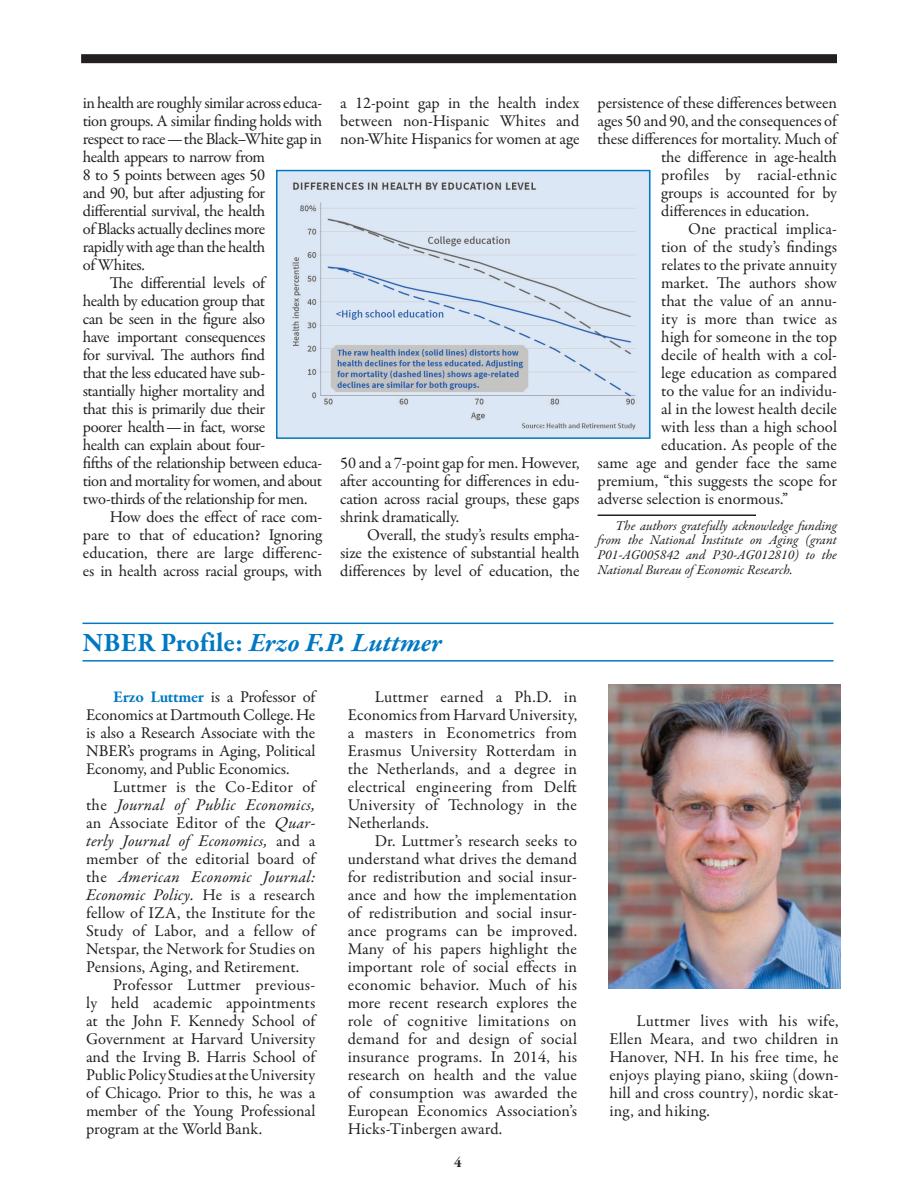
<style>
.page{position:relative;width:918px;height:1188px;background:#fff}
.page>*{position:absolute;margin:0;border:0;box-sizing:border-box;transform-origin:0 0}
.t1{font:italic 700 27px "Garamond Premr Pro";color:#0079c2}
.t2{font:16.5px/18px "Garamond Premr Pro";letter-spacing:-.01em;color:#231f20;text-align:justify}
.t3{font:16.5px "Garamond Premr Pro";letter-spacing:-.03em;color:#231f20}
.t4{font:italic 16.5px "Garamond Premr Pro";letter-spacing:.015em;color:#231f20}
.t5{font:16.5px "Garamond Premr Pro";letter-spacing:.01em;color:#231f20}
.t6{font:16.5px "Garamond Premr Pro";letter-spacing:.015em;color:#231f20}
.t7{font:16.5px "Garamond Premr Pro";letter-spacing:.02em;color:#231f20}
.t8{font:700 15px "Garamond Premr Pro";color:#231f20}
.t9{font:italic 13.5px/15px "Garamond Premr Pro";color:#231f20;text-align:justify}
.s1{font-style:normal}
.s2{font-weight:700;color:#0079c2}
.s3{font-style:italic}
</style>
<div class="page">
<div style="left:81px;top:54px;width:756px;height:9px;background:#231f20"></div>
<hr style="left:82px;top:623px;width:751px;height:1px;background:#007ac2">
<hr style="left:82px;top:660px;width:751px;height:2px;background:#007ac2">
<img style="left:608px;top:684px;width:232px;height:304px">
<hr style="left:598px;top:514px;width:158px;height:2px;background:#231f20">
<img style="left:279px;top:171px;width:372px;height:267px">
<div style="left:276px;top:170px;width:374px;height:269px;border:2px solid #0079c2"></div>
<p class="t3" style="left:83px;top:93px;width:241px">in health are roughly similar across educa-</p>
<p class="t2" style="left:83px;top:112px;width:241px">tion groups. A similar finding holds with</p>
<p class="t2" style="left:83px;top:130px;width:241px">respect to race—the Black–White gap in</p>
<p class="t3" style="left:83px;top:147px;width:184px">health appears to narrow from</p>
<p class="t2" style="left:83px;top:166px;width:184px">8 to 5 points between ages 50</p>
<p class="t3" style="left:83px;top:183px;width:184px">and 90, but after adjusting for</p>
<p class="t3" style="left:83px;top:201px;width:184px">differential survival, the health</p>
<p class="t2" style="left:83px;top:220px;width:184px">of Blacks actually declines more</p>
<p class="t2" style="left:83px;top:238px;width:184px">rapidly with age than the health</p>
<p class="t2" style="left:83px;top:256px;width:64px">of Whites.</p>
<p class="t2" style="left:110px;top:274px;width:157px">The differential levels of</p>
<p class="t3" style="left:83px;top:291px;width:184px">health by education group that</p>
<p class="t2" style="left:83px;top:310px;width:184px">can be seen in the figure also</p>
<p class="t2" style="left:83px;top:328px;width:184px">have important consequences</p>
<p class="t3" style="left:83px;top:345px;width:184px">for survival. The authors find</p>
<p class="t3" style="left:83px;top:363px;width:184px">that the less educated have sub-</p>
<p class="t2" style="left:83px;top:382px;width:184px">stantially higher mortality and</p>
<p class="t3" style="left:83px;top:399px;width:184px">that this is primarily due their</p>
<p class="t2" style="left:83px;top:418px;width:184px">poorer health—in fact, worse</p>
<p class="t2" style="left:83px;top:436px;width:184px">health can explain about four-</p>
<p class="t3" style="left:83px;top:453px;width:241px">fifths of the relationship between educa-</p>
<p class="t2" style="left:83px;top:472px;width:241px">tion and mortality for women, and about</p>
<p class="t3" style="left:83px;top:489px;width:226px">two-thirds of the relationship for men.</p>
<p class="t2" style="left:110px;top:508px;width:214px">How does the effect of race com-</p>
<p class="t2" style="left:83px;top:526px;width:241px">pare to that of education? Ignoring</p>
<p class="t2" style="left:83px;top:544px;width:241px">education, there are large differenc-</p>
<p class="t2" style="left:83px;top:562px;width:241px">es in health across racial groups, with</p>
<p class="t2" style="left:340px;top:94px;width:241px">a 12-point gap in the health index between non-Hispanic Whites and non-White Hispanics for women at age</p>
<p class="t2" style="left:340px;top:454px;width:241px">50 and a 7-point gap for men. However, after accounting for differences in edu&shy;cation across racial groups, these gaps shrink dramatically.</p>
<p class="t2" style="left:340px;top:526px;width:241px;text-indent:27px">Overall, the study’s results empha&shy;size the existence of substantial health differences by level of education, the</p>
<p class="t2" style="left:598px;top:94px;width:241px">persistence of these differences between</p>
<p class="t2" style="left:598px;top:112px;width:241px">ages 50 and 90, and the consequences of</p>
<p class="t2" style="left:598px;top:130px;width:241px">these differences for mortality. Much of</p>
<p class="t2" style="left:661px;top:148px;width:177px">the difference in age-health</p>
<p class="t5" style="left:661px;top:165px;width:177px">profiles by racial-ethnic</p>
<p class="t2" style="left:661px;top:184px;width:177px">groups is accounted for by</p>
<p class="t2" style="left:661px;top:202px;width:150px">differences in education.</p>
<p class="t2" style="left:688px;top:220px;width:150px">One practical implica-</p>
<p class="t2" style="left:661px;top:238px;width:177px">tion of the study’s findings</p>
<p class="t2" style="left:661px;top:256px;width:177px">relates to the private annuity</p>
<p class="t2" style="left:661px;top:274px;width:177px">market. The authors show</p>
<p class="t2" style="left:661px;top:292px;width:177px">that the value of an annu-</p>
<p class="t2" style="left:661px;top:310px;width:177px">ity is more than twice as</p>
<p class="t2" style="left:661px;top:328px;width:177px">high for someone in the top</p>
<p class="t2" style="left:661px;top:346px;width:177px">decile of health with a col-</p>
<p class="t2" style="left:661px;top:364px;width:177px">lege education as compared</p>
<p class="t2" style="left:661px;top:382px;width:177px">to the value for an individu-</p>
<p class="t2" style="left:661px;top:400px;width:177px">al in the lowest health decile</p>
<p class="t2" style="left:661px;top:418px;width:177px">with less than a high school</p>
<p class="t2" style="left:661px;top:436px;width:177px">education. As people of the</p>
<p class="t2" style="left:598px;top:454px;width:241px">same age and gender face the same</p>
<p class="t2" style="left:598px;top:472px;width:241px">premium, “this suggests the scope for</p>
<p class="t2" style="left:598px;top:490px;width:192px">adverse selection is enormous.”</p>
<p class="t9" style="left:598px;top:518px;width:241px;text-indent:18px">The authors gratefully acknowledge funding from the National Institute on Aging (grant P01-AG005842 and P30-AG012810) to the National Bureau of Economic Research.</p>
<h1 class="t1" style="left:82px;top:626px;width:361px"><span class="s1">NBER Profile:</span> Erzo F.P. Luttmer</h1>
<p class="t2" style="left:86px;top:688px;width:231px;text-indent:27px"><span class="s2">Erzo Luttmer</span> is a Professor of Economics at Dartmouth College. He is also a Research Associate with the NBER’s programs in Aging, Political Economy, and Public Economics.</p>
<p class="t6" style="left:113px;top:777px;width:204px">Luttmer is the Co-Editor of</p>
<p class="t4" style="left:86px;top:794px;width:231px"><span class="s1">the</span> Journal of Public Economics,</p>
<p class="t5" style="left:86px;top:813px;width:231px">an Associate Editor of the <span class="s3">Q</span><span class="s3">uar-</span></p>
<p class="t4" style="left:86px;top:830px;width:231px">terly Journal of Economics, <span class="s1">and a</span></p>
<p class="t5" style="left:86px;top:849px;width:231px">member of the editorial board of</p>
<p class="t4" style="left:86px;top:866px;width:231px"><span class="s1">the</span> American Economic Journal:</p>
<p class="t4" style="left:86px;top:884px;width:231px">Economic Policy. <span class="s1">He is a research</span></p>
<p class="t5" style="left:86px;top:903px;width:231px">fellow of IZA, the Institute for the</p>
<p class="t7" style="left:86px;top:921px;width:231px">Study of Labor, and a fellow of</p>
<p class="t2" style="left:86px;top:940px;width:231px">Netspar, the Network for Studies on</p>
<p class="t2" style="left:86px;top:958px;width:215px">Pensions, Aging, and Retirement.</p>
<p class="t6" style="left:113px;top:975px;width:204px">Professor Luttmer previous-</p>
<p class="t6" style="left:86px;top:993px;width:231px">ly held academic appointments</p>
<p class="t2" style="left:86px;top:1012px;width:231px">at the John F. Kennedy School of</p>
<p class="t2" style="left:86px;top:1030px;width:231px">Government at Harvard University</p>
<p class="t2" style="left:86px;top:1048px;width:231px">and the Irving B. Harris School of</p>
<p class="t2" style="left:86px;top:1066px;width:231px">Public Policy Studies at the University</p>
<p class="t2" style="left:86px;top:1084px;width:231px">of Chicago. Prior to this, he was a</p>
<p class="t2" style="left:86px;top:1102px;width:231px">member of the Young Professional</p>
<p class="t2" style="left:86px;top:1120px;width:178px">program at the World Bank.</p>
<p class="t2" style="left:348px;top:688px;width:231px;text-indent:27px">Luttmer earned a Ph.D. in Economics from Harvard University, a masters in Econometrics from Erasmus University Rotterdam in the Netherlands, and a degree in electrical engineering from Delft University of Technology in the Netherlands.</p>
<p class="t2" style="left:348px;top:832px;width:231px;text-indent:27px">Dr. Luttmer’s research seeks to understand what drives the demand for redistribution and social insur&shy;ance and how the implementation of redistribution and social insur&shy;ance programs can be improved.<br>Many of his papers highlight the important role of social effects in economic behavior. Much of his more recent research explores the role of cognitive limitations on demand for and design of social insurance programs. In 2014, his research on health and the value of consumption was awarded the European Economics Association’s Hicks-Tinbergen award.</p>
<p class="t8" style="left:454px;top:1154px;width:9px">4</p>
<p class="t2" style="left:609px;top:1012px;width:231px;text-indent:27px">Luttmer lives with his wife, Ellen Meara, and two children in Hanover, NH. In his free time, he enjoys playing piano, skiing (down&shy;hill and cross country), nordic skat&shy;ing, and hiking.</p>
</div>
